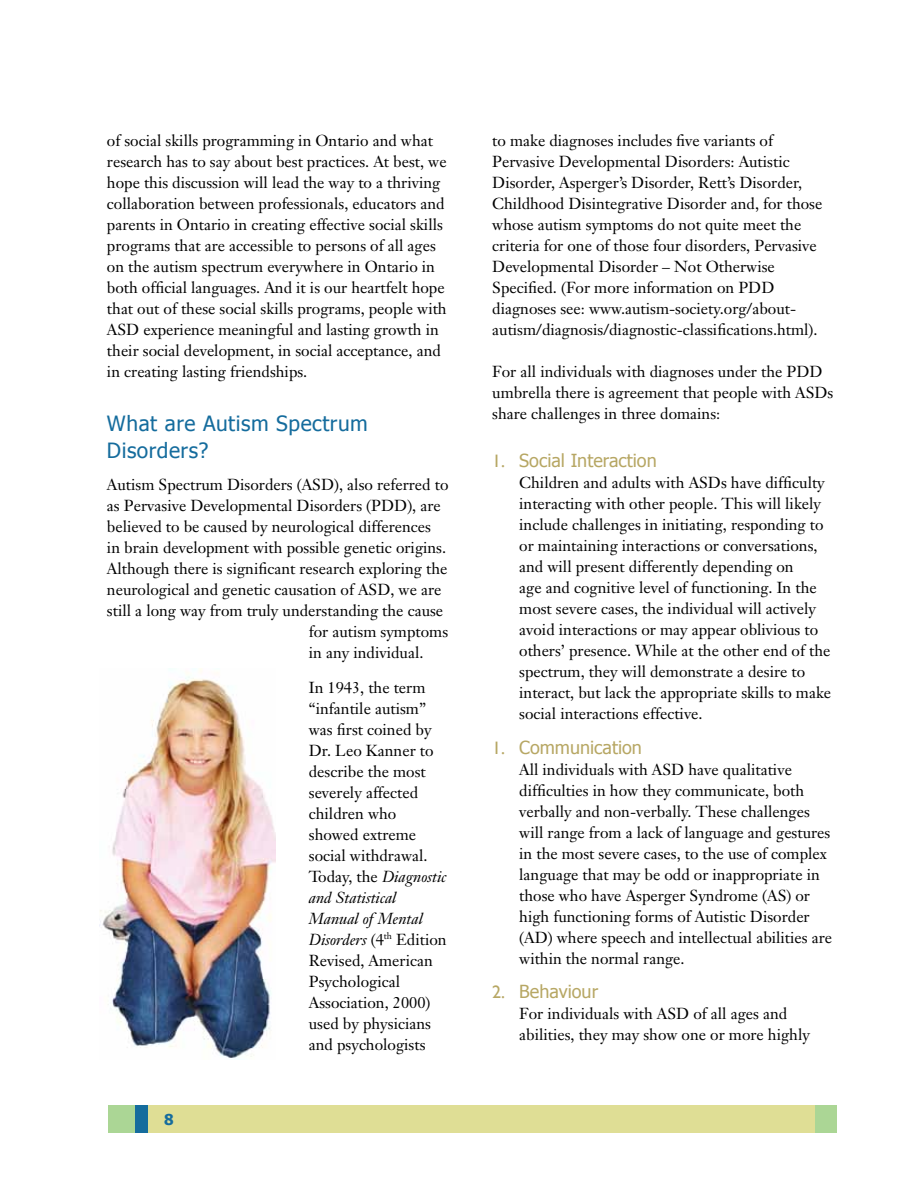
<style>
.page{position:relative;width:918px;height:1188px;background:#fff}
.page>*{position:absolute;margin:0;border:0;box-sizing:border-box;transform-origin:0 0}
.t1{font:21px/27px "Tahoma";letter-spacing:.025em;color:#156c9d}
.t2{font:18px "Tahoma";color:#b7a764}
.t3{font:15.75px/21px "Janson Text";color:#000}
.t4{font:700 15px "Tahoma";color:#156c9d}
.s1{font-style:italic}
.s2{font-family:"Gill Sans"}
</style>
<div class="page">
<svg style="left:108px;top:1105px;width:729px;height:28px;background:#8cc096"></svg>
<div style="left:148px;top:1105px;width:666px;height:28px;background:#dfde95"></div>
<img style="left:99px;top:668px;width:176px;height:392px">
<p class="t3" style="left:107px;top:130px;width:341px">of social skills programming in Ontario and what research has to say about best practices. At best, we hope this discussion will lead the way to a thriving collaboration between professionals, educators and parents in Ontario in creating effective social skills programs that are accessible to persons of all ages on the autism spectrum everywhere in Ontario in both official languages. And it is our heartfelt hope that out of these social skills programs, people with ASD experience meaningful and lasting growth in their social development, in social acceptance, and in creating lasting friendships.</p>
<h1 class="t1" style="left:107px;top:409px;width:262px">What are Autism Spectrum<br>Disorders?</h1>
<p class="t3" style="left:107px;top:474px;width:343px">Autism Spectrum Disorders (ASD), also referred to</p>
<p class="t3" style="left:107px;top:495px;width:335px">as Pervasive Developmental Disorders (PDD), are</p>
<p class="t3" style="left:107px;top:516px;width:326px">believed to be caused by neurological differences</p>
<p class="t3" style="left:107px;top:537px;width:341px">in brain development with possible genetic origins.</p>
<p class="t3" style="left:107px;top:558px;width:342px">Although there is significant research exploring the</p>
<p class="t3" style="left:107px;top:579px;width:336px">neurological and genetic causation of ASD, we are</p>
<p class="t3" style="left:107px;top:600px;width:338px">still a long way from truly understanding the cause</p>
<p class="t3" style="left:309px;top:621px;width:141px">for autism symptoms</p>
<p class="t3" style="left:309px;top:642px;width:116px">in any individual.</p>
<p class="t3" style="left:309px;top:676px;width:139px">In 1943, the term “infantile autism” was first coined by<br>Dr. Leo Kanner to describe the most severely affected children who showed extreme social withdrawal.<br>Today, the <span class="s1">Diagnostic and Statistical<br>Manual of Mental<br>Disorders</span> (4<sup>th</sup> Edition<br>Revised, American<br>Psychological<br>Association, 2000) used by physicians and psychologists</p>
<p class="t4" style="left:164px;top:1109px;width:11px">8</p>
<p class="t3" style="left:492px;top:130px;width:332px">to make diagnoses includes five variants of Pervasive Developmental Disorders: Autistic Disorder, Asperger’s Disorder, Rett’s Disorder, Childhood Disintegrative Disorder and, for those whose autism symptoms do not quite meet the criteria for one of those four disorders, Pervasive Developmental Disorder – Not Otherwise Specified. (For more information on PDD diagnoses see: www.autism-society.org/about&shy;autism/diagnosis/diagnostic-classifications.html).</p>
<p class="t3" style="left:492px;top:361px;width:343px">For all individuals with diagnoses under the PDD umbrella there is agreement that people with ASDs share challenges in three domains:</p>
<p class="t2" style="left:492px;top:449px;width:166px"><span class="s2">1.</span> Social Interaction</p>
<p class="t3" style="left:519px;top:472px;width:313px">Children and adults with ASDs have difficulty interacting with other people. This will likely include challenges in initiating, responding to or maintaining interactions or conversations, and will present differently depending on<br>age and cognitive level of functioning. In the most severe cases, the individual will actively avoid interactions or may appear oblivious to others’ presence. While at the other end of the spectrum, they will demonstrate a desire to interact, but lack the appropriate skills to make social interactions effective.</p>
<p class="t2" style="left:492px;top:735px;width:151px"><span class="s2">1.</span> Communication</p>
<p class="t3" style="left:519px;top:759px;width:314px">All individuals with ASD have qualitative difficulties in how they communicate, both verbally and non-verbally. These challenges will range from a lack of language and gestures in the most severe cases, to the use of complex language that may be odd or inappropriate in those who have Asperger Syndrome (AS) or high functioning forms of Autistic Disorder (AD) where speech and intellectual abilities are within the normal range.</p>
<p class="t2" style="left:492px;top:980px;width:107px"><span class="s2">2.</span> Behaviour</p>
<p class="t3" style="left:519px;top:1003px;width:292px">For individuals with ASD of all ages and abilities, they may show one or more highly</p>
</div>
